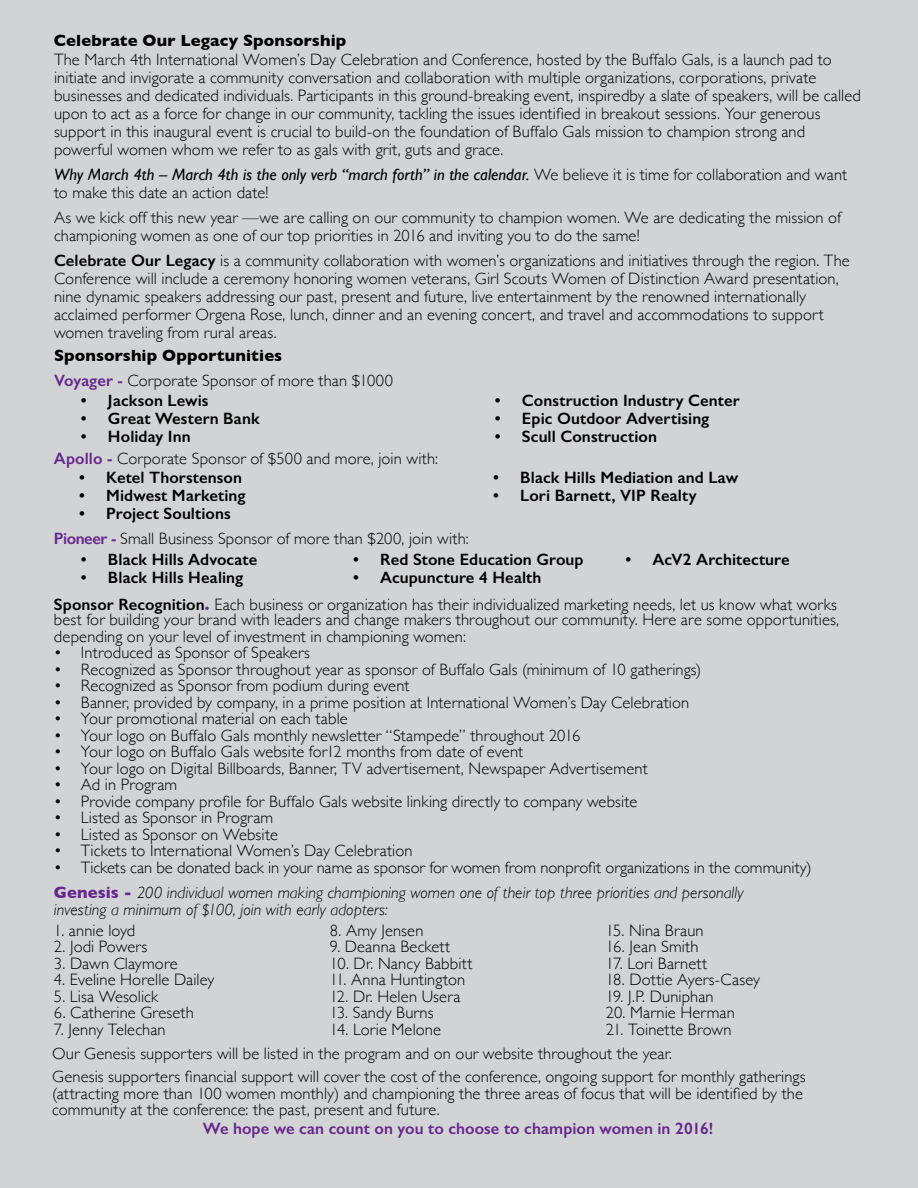
<style>
.page{position:relative;width:918px;height:1188px;background:#d1d3d4}
.page>*{position:absolute;margin:0;border:0;box-sizing:border-box;transform-origin:0 0}
.t1{font:300 16.5px/18px "Gill Sans";letter-spacing:.005em;color:#000}
.t2{font:600 16.5px "Gill Sans";letter-spacing:.005em;color:#000}
.t3{font:italic 300 16.5px/16.5px "Gill Sans";letter-spacing:.005em;color:#000}
.t4{font:600 16.5px "Gill Sans";letter-spacing:.005em;color:#67268e}
.t5{font:700 16.5px "Gill Sans";letter-spacing:.01em;color:#000}
.s1{font-weight:400;font-style:italic}
.s2{font-weight:600}
.s3{font-weight:700}
.s4{font-weight:600;color:#67268e}
.s5{font-weight:700;color:#67268e}
.s6{font-weight:700;font-style:normal;color:#67268e}
</style>
<div class="page">
<p class="t5" style="left:54px;top:27px;width:294px">Celebrate Our Legacy Sponsorship</p>
<p class="t1" style="left:54px;top:50px;width:808px">The March 4th International Women’s Day Celebration and Conference, hosted by the Buffalo Gals, is a launch pad to initiate and invigorate a community conversation and collaboration with multiple organizations, corporations, private businesses and dedicated individuals. Participants in this ground-breaking event, inspiredby a slate of speakers, will be called upon to act as a force for change in our community, tackling the issues identified in breakout sessions. Your generous support in this inaugural event is crucial to build-on the foundation of Buffalo Gals mission to champion strong and powerful women whom we refer to as gals with grit, guts and grace.</p>
<p class="t1" style="left:54px;top:165px;width:795px"><span class="s1">Why March 4th – March 4th is the only verb “march forth” in the calendar.</span> We believe it is time for collaboration and want to make this date an action date!</p>
<p class="t1" style="left:54px;top:208px;width:789px">As we kick off this new year —we are calling on our community to champion women. We are dedicating the mission of championing women as one of our top priorities in 2016 and inviting you to do the same!</p>
<p class="t1" style="left:54px;top:250px;width:797px"><span class="s2">Celebrate Our Legacy</span> is a community collaboration with women’s organizations and initiatives through the region. The Conference will include a ceremony honoring women veterans, Girl Scouts Women of Distinction Award presentation, nine dynamic speakers addressing our past, present and future, live entertainment by the renowned internationally acclaimed performer Orgena Rose, lunch, dinner and an evening concert, and travel and accommodations to support women traveling from rural areas.</p>
<p class="t1" style="left:54px;top:342px;width:341px;line-height:24.8px"><span class="s3">Sponsorship Opportunities<br></span><span class="s4">Voyager -</span> Corporate Sponsor of more than $1000</p>
<p class="t2" style="left:81px;top:390px;width:129px">• Jackson Lewis</p>
<p class="t2" style="left:81px;top:408px;width:180px">• Great Western Bank</p>
<p class="t2" style="left:81px;top:426px;width:111px">• Holiday Inn</p>
<p class="t1" style="left:54px;top:449px;width:386px"><span class="s4">Apollo -</span> Corporate Sponsor of $500 and more, join with:</p>
<p class="t2" style="left:79px;top:468px;width:164px">• Ketel Thorstenson</p>
<p class="t2" style="left:79px;top:486px;width:168px">• Midwest Marketing</p>
<p class="t2" style="left:79px;top:504px;width:153px">• Project Soultions</p>
<p class="t2" style="left:495px;top:390px;width:246px">• Construction Industry Center</p>
<p class="t2" style="left:495px;top:408px;width:216px">• Epic Outdoor Advertising</p>
<p class="t2" style="left:495px;top:426px;width:163px">• Scull Construction</p>
<p class="t2" style="left:493px;top:468px;width:246px">• Black Hills Mediation and Law</p>
<p class="t2" style="left:493px;top:486px;width:205px">• Lori Barnett, VIP Realty</p>
<p class="t1" style="left:54px;top:529px;width:416px"><span class="s4">Pioneer -</span> Small Business Sponsor of more than $200, join with:</p>
<p class="t2" style="left:81px;top:549px;width:178px">• Black Hills Advocate</p>
<p class="t2" style="left:81px;top:567px;width:164px">• Black Hills Healing</p>
<p class="t2" style="left:353px;top:549px;width:232px">• Red Stone Education Group</p>
<p class="t2" style="left:353px;top:567px;width:190px">• Acupuncture 4 Health</p>
<p class="t2" style="left:625px;top:549px;width:166px">• AcV2 Architecture</p>
<p class="t1" style="left:54px;top:597px;width:787px;line-height:15px"><span class="s2">Sponsor Recognition</span><span class="s5">.</span> Each business or organization has their individualized marketing needs, let us know what works best for building your brand with leaders and change makers throughout our community. Here are some opportunities,</p>
<p class="t1" style="left:54px;top:627px;width:414px">depending on your level of investment in championing women:</p>
<p class="t1" style="left:54px;top:643px;width:258px">• Introduced as Sponsor of Speakers</p>
<p class="t1" style="left:54px;top:660px;width:649px">• Recognized as Sponsor throughout year as sponsor of Buffalo Gals (minimum of 10 gatherings)</p>
<p class="t1" style="left:54px;top:676px;width:357px">• Recognized as Sponsor from podium during event</p>
<p class="t1" style="left:54px;top:693px;width:637px">• Banner, provided by company, in a prime position at International Women’s Day Celebration</p>
<p class="t1" style="left:54px;top:709px;width:295px">• Your promotional material on each table</p>
<p class="t1" style="left:54px;top:726px;width:528px">• Your logo on Buffalo Gals monthly newsletter “Stampede” throughout 2016</p>
<p class="t1" style="left:54px;top:742px;width:471px">• Your logo on Buffalo Gals website for12 months from date of event</p>
<p class="t1" style="left:54px;top:759px;width:595px">• Your logo on Digital Billboards, Banner, TV advertisement, Newspaper Advertisement</p>
<p class="t1" style="left:54px;top:775px;width:125px">• Ad in Program</p>
<p class="t1" style="left:54px;top:792px;width:585px">• Provide company profile for Buffalo Gals website linking directly to company website</p>
<p class="t1" style="left:54px;top:808px;width:221px">• Listed as Sponsor in Program</p>
<p class="t1" style="left:54px;top:825px;width:226px">• Listed as Sponsor on Website</p>
<p class="t1" style="left:54px;top:841px;width:360px">• Tickets to International Women’s Day Celebration</p>
<p class="t1" style="left:54px;top:858px;width:759px">• Tickets can be donated back in your name as sponsor for women from nonprofit organizations in the community)</p>
<p class="t3" style="left:54px;top:885px;width:691px"><span class="s6">Genesis -</span> 200 individual women making championing women one of their top three priorities and personally investing a minimum of $100, join with early adopters:</p>
<p class="t1" style="left:54px;top:920px;width:83px">1. annie loyd</p>
<p class="t1" style="left:54px;top:937px;width:95px">2. Jodi Powers</p>
<p class="t1" style="left:54px;top:953px;width:125px">3. Dawn Claymore</p>
<p class="t1" style="left:54px;top:970px;width:162px">4. Eveline Horelle Dailey</p>
<p class="t1" style="left:54px;top:986px;width:106px">5. Lisa Wesolick</p>
<p class="t1" style="left:54px;top:1003px;width:141px">6. Catherine Greseth</p>
<p class="t1" style="left:54px;top:1019px;width:113px">7. Jenny Telechan</p>
<p class="t1" style="left:330px;top:920px;width:95px">8. Amy Jensen</p>
<p class="t1" style="left:330px;top:937px;width:122px">9. Deanna Beckett</p>
<p class="t1" style="left:330px;top:953px;width:144px">10. Dr. Nancy Babbitt</p>
<p class="t1" style="left:330px;top:970px;width:137px">11. Anna Huntington</p>
<p class="t1" style="left:330px;top:986px;width:132px">12. Dr. Helen Usera</p>
<p class="t1" style="left:330px;top:1003px;width:105px">13. Sandy Burns</p>
<p class="t1" style="left:330px;top:1019px;width:113px">14. Lorie Melone</p>
<p class="t1" style="left:606px;top:920px;width:99px">15. Nina Braun</p>
<p class="t1" style="left:606px;top:937px;width:94px">16. Jean Smith</p>
<p class="t1" style="left:606px;top:953px;width:103px">17. Lori Barnett</p>
<p class="t1" style="left:606px;top:970px;width:156px">18. Dottie Ayers-Casey</p>
<p class="t1" style="left:606px;top:986px;width:109px">19. J.P. Duniphan</p>
<p class="t1" style="left:606px;top:1003px;width:130px">20. Marnie Herman</p>
<p class="t1" style="left:606px;top:1019px;width:127px">21. Toinette Brown</p>
<p class="t1" style="left:52px;top:1041px;width:755px;line-height:23.2px">Our Genesis supporters will be listed in the program and on our website throughout the year.<br>Genesis supporters financial support will cover the cost of the conference, ongoing support for monthly gatherings</p>
<p class="t1" style="left:52px;top:1084px;width:752px;line-height:16.5px">(attracting more than 100 women monthly) and championing the three areas of focus that will be identified by the community at the conference: the past, present and future.</p>
<p class="t4" style="left:203px;top:1118px;width:512px">We hope we can count on you to choose to champion women in 2016!</p>
</div>
